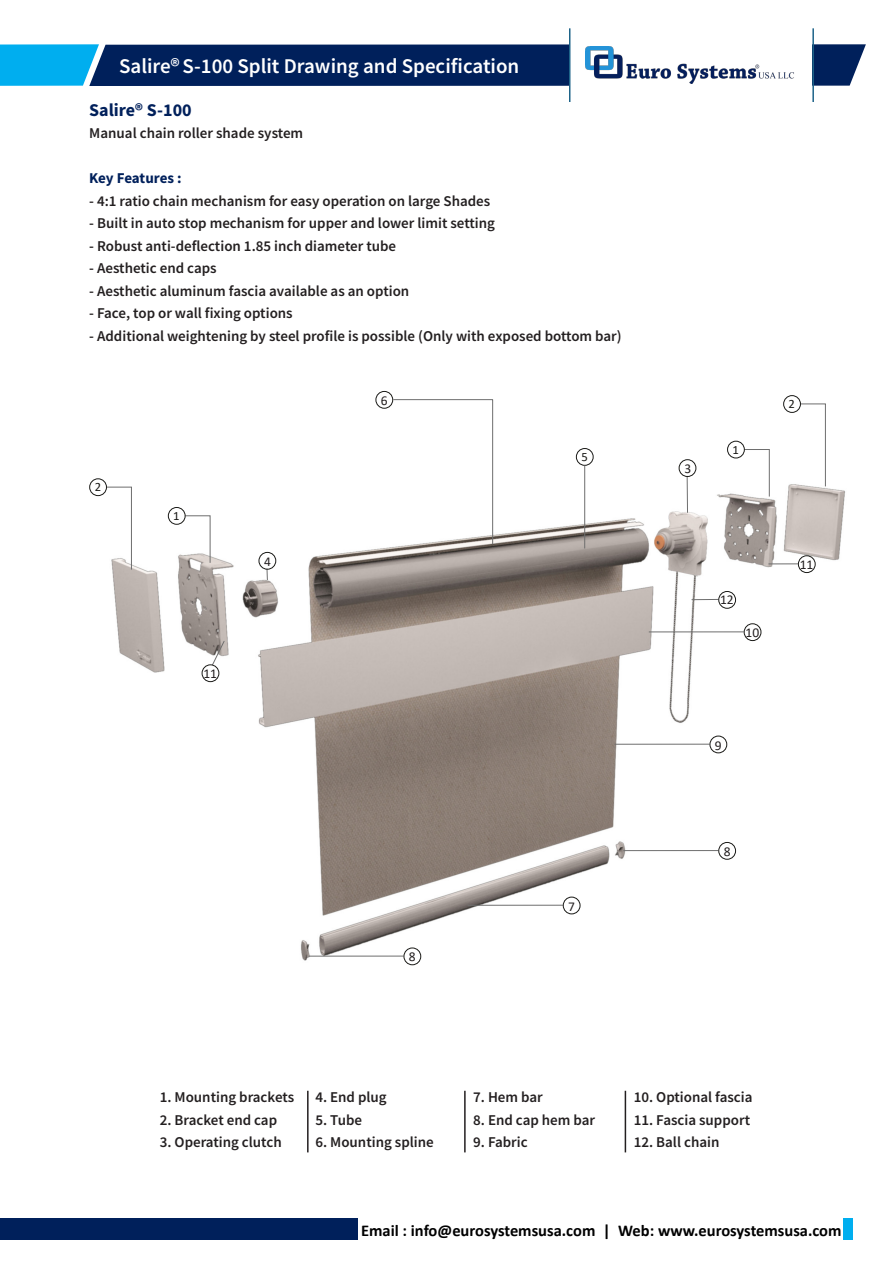
<style>
.page{position:relative;width:893px;height:1263px;background:#fff}
.page>*{position:absolute;margin:0;border:0;box-sizing:border-box;transform-origin:0 0}
.t1{font:600 21px "Source Sans Pro";color:#fff}
.t2{font:700 18px "Source Sans Pro";color:#00205b}
.t3{font:700 16.5px "Calibri";color:#000001}
.t4{font:600 15px "Source Sans Pro";color:#231f20}
.t5{font:700 15px "Source Sans Pro";letter-spacing:-.01em;color:#00205b}
.t6{font:13.5px "Calibri";color:#231f20}
.t7{font:12.75px "Calibri";color:#1a1a17}
</style>
<div class="page">
<img style="left:89px;top:418px;width:756px;height:548px">
<div style="left:0;top:1219px;width:357px;height:21px;background:#00205b"></div>
<div style="left:844px;top:1219px;width:9px;height:21px;background:#00aeef"></div>
<hr style="left:468px;top:905px;width:95px;height:1px;background:#6e6e6e">
<div style="left:576px;top:448px;width:18px;height:18px;border:1px solid #1a1a17;border-radius:50%"></div>
<div style="left:563px;top:897px;width:17px;height:17px;border:1px solid #1a1a17;border-radius:50%"></div>
<svg style="left:184px;top:515px;width:27px;height:49px"></svg>
<div style="left:168px;top:507px;width:18px;height:18px;border:1px solid #1a1a17;border-radius:50%"></div>
<svg style="left:744px;top:449px;width:26px;height:48px"></svg>
<div style="left:727px;top:441px;width:18px;height:17px;border:1px solid #1a1a17;border-radius:50%"></div>
<svg style="left:393px;top:399px;width:100px;height:145px"></svg>
<hr style="left:584px;top:466px;width:1px;height:82px;background:#6e6e6e">
<div style="left:375px;top:391px;width:18px;height:18px;border:1px solid #1a1a17;border-radius:50%"></div>
<svg style="left:692px;top:599px;width:26px;height:1px"></svg>
<hr style="left:687px;top:476px;width:1px;height:36px;background:#6e6e6e">
<div style="left:718px;top:591px;width:18px;height:18px;border:1px solid #1a1a17;border-radius:50%"></div>
<div style="left:259px;top:552px;width:17px;height:18px;border:1px solid #1a1a17;border-radius:50%"></div>
<div style="left:679px;top:459px;width:17px;height:18px;border:1px solid #1a1a17;border-radius:50%"></div>
<hr style="left:615px;top:744px;width:94px;height:1px;background:#6e6e6e">
<hr style="left:649px;top:631px;width:94px;height:1px;background:#6e6e6e">
<svg style="left:769px;top:563px;width:29px;height:1px"></svg>
<svg style="left:212px;top:640px;width:13px;height:26px"></svg>
<div style="left:710px;top:736px;width:17px;height:17px;border:1px solid #1a1a17;border-radius:50%"></div>
<div style="left:744px;top:623px;width:17px;height:18px;border:1px solid #1a1a17;border-radius:50%"></div>
<div style="left:798px;top:555px;width:18px;height:18px;border:1px solid #1a1a17;border-radius:50%"></div>
<div style="left:202px;top:664px;width:17px;height:18px;border:1px solid #1a1a17;border-radius:50%"></div>
<hr style="left:309px;top:956px;width:94px;height:1px;background:#6e6e6e">
<hr style="left:624px;top:850px;width:94px;height:1px;background:#6e6e6e">
<div style="left:404px;top:947px;width:17px;height:18px;border:1px solid #1a1a17;border-radius:50%"></div>
<div style="left:718px;top:842px;width:18px;height:18px;border:1px solid #1a1a17;border-radius:50%"></div>
<svg style="left:800px;top:403px;width:26px;height:84px"></svg>
<div style="left:783px;top:395px;width:18px;height:18px;border:1px solid #1a1a17;border-radius:50%"></div>
<svg style="left:106px;top:486px;width:26px;height:84px"></svg>
<div style="left:89px;top:478px;width:18px;height:18px;border:1px solid #1a1a17;border-radius:50%"></div>
<hr style="left:307px;top:1091px;width:2px;height:61px;background:#231f20">
<hr style="left:464px;top:1091px;width:2px;height:61px;background:#231f20">
<hr style="left:625px;top:1091px;width:1px;height:61px;background:#231f20">
<svg style="left:0;top:44px;width:866px;height:42px;background:#093d76"></svg>
<div style="left:570px;top:20px;width:242px;height:79px;background:#fff"></div>
<hr style="left:569px;top:28px;width:1px;height:74px;background:#1e6489">
<hr style="left:812px;top:28px;width:2px;height:74px;background:#1e6489">
<img style="left:585px;top:47px;width:209px;height:37px">
<p class="t1" style="left:119px;top:52px;width:402px">Salire®S-100 Split Drawing and Specification</p>
<p class="t2" style="left:89px;top:97px;width:104px">Salire® S-100</p>
<p class="t4" style="left:89px;top:123px;width:215px">Manual chain roller shade system</p>
<p class="t5" style="left:89px;top:168px;width:94px">Key Features :</p>
<p class="t4" style="left:89px;top:191px;width:403px">- 4:1 ratio chain mechanism for easy operation on large Shades</p>
<p class="t4" style="left:89px;top:213px;width:407px">- Built in auto stop mechanism for upper and lower limit setting</p>
<p class="t4" style="left:89px;top:236px;width:308px">- Robust anti-deflection 1.85 inch diameter tube</p>
<p class="t4" style="left:89px;top:258px;width:129px">- Aesthetic end caps</p>
<p class="t4" style="left:89px;top:281px;width:321px">- Aesthetic aluminum fascia available as an option</p>
<p class="t4" style="left:89px;top:303px;width:205px">- Face, top or wall fixing options</p>
<p class="t4" style="left:89px;top:326px;width:534px">- Additional weightening by steel profile is possible (Only with exposed bottom bar)</p>
<p class="t7" style="left:95px;top:478px;width:8px">2</p>
<p class="t7" style="left:173px;top:507px;width:8px">1</p>
<p class="t6" style="left:203px;top:664px;width:15px">11</p>
<p class="t6" style="left:264px;top:552px;width:8px">4</p>
<p class="t6" style="left:381px;top:391px;width:8px">6</p>
<p class="t6" style="left:409px;top:947px;width:8px">8</p>
<p class="t7" style="left:582px;top:448px;width:8px">5</p>
<p class="t6" style="left:568px;top:897px;width:8px">7</p>
<p class="t6" style="left:684px;top:459px;width:8px">3</p>
<p class="t7" style="left:732px;top:440px;width:8px">1</p>
<p class="t7" style="left:789px;top:395px;width:8px">2</p>
<p class="t6" style="left:720px;top:590px;width:15px">12</p>
<p class="t6" style="left:745px;top:623px;width:15px">10</p>
<p class="t6" style="left:800px;top:555px;width:15px">11</p>
<p class="t6" style="left:715px;top:736px;width:8px">9</p>
<p class="t6" style="left:724px;top:842px;width:8px">8</p>
<p class="t4" style="left:160px;top:1087px;width:136px">1. Mounting brackets</p>
<p class="t4" style="left:160px;top:1110px;width:119px">2. Bracket end cap</p>
<p class="t4" style="left:160px;top:1132px;width:124px">3. Operating clutch</p>
<p class="t4" style="left:315px;top:1087px;width:73px">4. End plug</p>
<p class="t4" style="left:315px;top:1110px;width:48px">5. Tube</p>
<p class="t4" style="left:315px;top:1132px;width:120px">6. Mounting spline</p>
<p class="t4" style="left:473px;top:1087px;width:71px">7. Hem bar</p>
<p class="t4" style="left:473px;top:1110px;width:123px">8. End cap hem bar</p>
<p class="t4" style="left:473px;top:1132px;width:56px">9. Fabric</p>
<p class="t4" style="left:634px;top:1087px;width:120px">10. Optional fascia</p>
<p class="t4" style="left:634px;top:1110px;width:118px">11. Fascia support</p>
<p class="t4" style="left:634px;top:1132px;width:87px">12. Ball chain</p>
<p class="t3" style="left:361px;top:1218px;width:482px">Email : info@eurosystemsusa.com | Web: www.eurosystemsusa.com</p>
</div>
